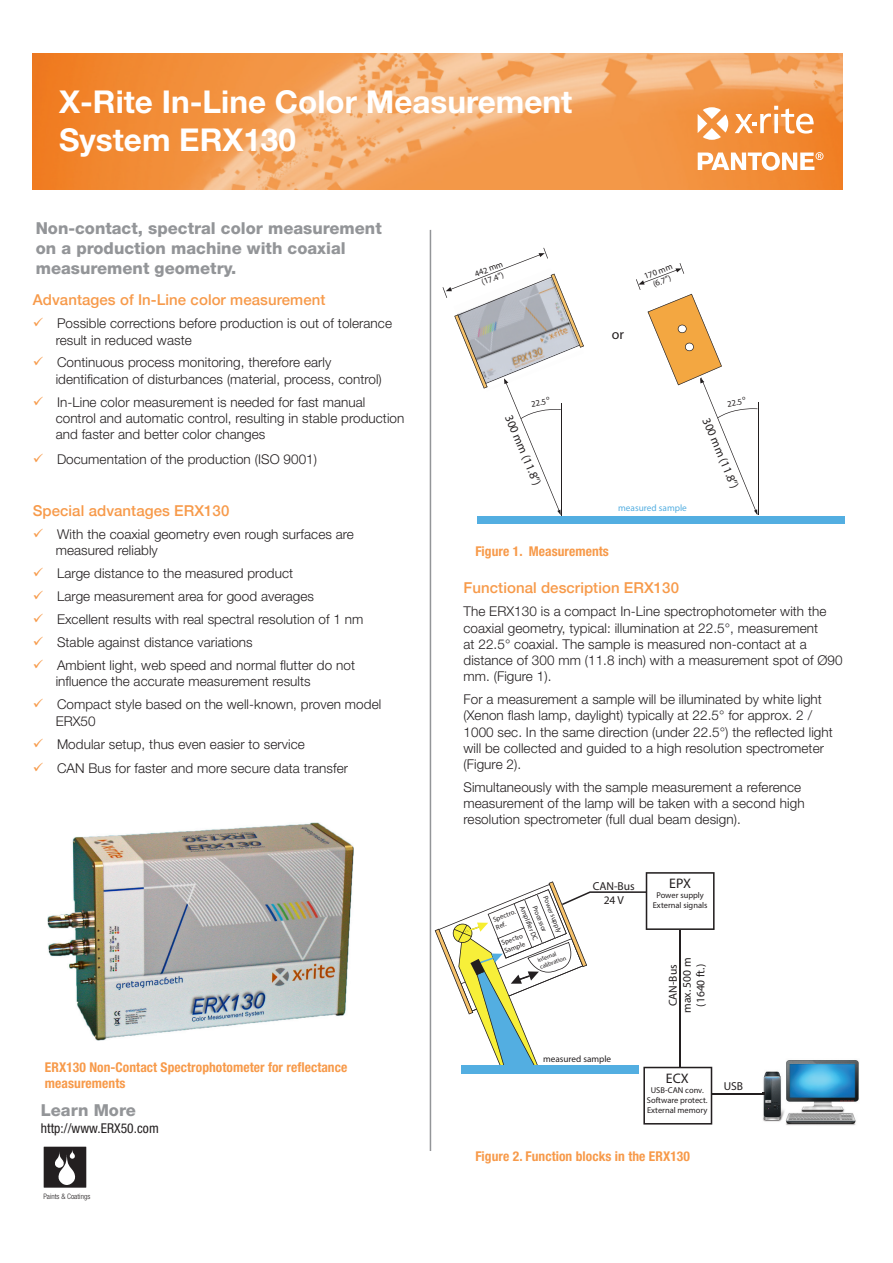
<style>
.page{position:relative;width:893px;height:1263px;background:#fff}
.page>*{position:absolute;margin:0;border:0;box-sizing:border-box;transform-origin:0 0}
.t1{font:700 31.5px/37.8px "Helvetica Neue";color:#fff}
.t2{font:800 16.5px/19.8px "Helvetica Neue";color:#939598}
.t3{font:500 15px "Helvetica Neue";letter-spacing:.005em;color:#f79a4a}
.t4{font:13.95px "Myriad Pro";color:#231f20}
.t5{font:13.8px "Myriad Pro";color:#231f20}
.t6{font:300 13.5px/16.2px "Helvetica Neue";letter-spacing:.005em;color:#231f20}
.t7{font:700 condensed 13.5px/16.2px "Helvetica Neue";letter-spacing:.005em;color:#f79a4a}
.t8{font:condensed 13.5px "Helvetica Neue";letter-spacing:.005em;color:#231f20}
.t9{font:12px "Myriad Pro";color:#231f20}
.t10{font:11.55px/13.8px "Myriad Pro";color:#231f20;text-align:center}
.t11{font:9.3px "Myriad Pro";color:#53aee1}
.t12{font:9.3px "Myriad Pro";color:#231f20}
.t13{font:8.7px/10.4px "Myriad Pro";color:#231f20;text-align:center}
.t14{font:8.4px/10.2px "Myriad Pro";color:#231f20;text-align:center}
.t15{font:300 condensed 7.5px "Helvetica Neue";color:#231f20}
.t16{font:6.9px/8.2px "Myriad Pro";color:#231f20}
.t17{font:6.15px/7.4px "Myriad Pro";color:#231f20}
.s1{color:#f79a4a}
</style>
<div class="page">
<img style="left:33px;top:53px;width:810px;height:137px">
<svg style="left:698px;top:152px;width:125px;height:19px"></svg>
<svg style="left:735px;top:106px;width:79px;height:28px"></svg>
<svg style="left:698px;top:107px;width:30px;height:33px"></svg>
<hr style="left:430px;top:230px;width:1px;height:921px;background:#939598">
<svg style="left:44px;top:1147px;width:42px;height:41px"></svg>
<img style="left:47px;top:822px;width:306px;height:218px">
<div style="left:477px;top:516px;width:367px;height:7px;background:#53aee1"></div>
<hr style="left:561px;top:403px;width:1px;height:113px;background:#231f20">
<hr style="left:758px;top:403px;width:1px;height:112px;background:#231f20">
<hr style="left:711px;top:1093px;width:54px;height:1px;background:#231f20">
<img style="left:762px;top:1060px;width:97px;height:66px">
<svg style="left:435px;top:872px;width:280px;height:252px"></svg>
<svg style="left:636px;top:263px;width:121px;height:252px"></svg>
<svg style="left:443px;top:248px;width:141px;height:267px"></svg>
<p class="t1" style="left:59px;top:82px;width:515px">X-Rite In-Line Color Measurement<br>System ERX130</p>
<p class="t2" style="left:36px;top:218px;width:348px">Non-contact, spectral color measurement on a production machine with coaxial measurement geometry.</p>
<p class="t3" style="left:33px;top:288px;width:294px">Advantages of In-Line color measurement</p>
<p class="t6" style="left:56px;top:315px;width:338px;text-indent:-23px"><span class="s1">✓</span> Possible corrections before production is out of tolerance result in reduced waste</p>
<p class="t6" style="left:56px;top:354px;width:328px;text-indent:-23px"><span class="s1">✓</span> Continuous process monitoring, therefore early identification of disturbances (material, process, control)</p>
<p class="t6" style="left:56px;top:393px;width:350px;text-indent:-23px"><span class="s1">✓</span> In-Line color measurement is needed for fast manual control and automatic control, resulting in stable production and faster and better color changes</p>
<p class="t6" style="left:33px;top:451px;width:286px"><span class="s1">✓</span> Documentation of the production (ISO 9001)</p>
<p class="t3" style="left:33px;top:499px;width:198px">Special advantages ERX130</p>
<p class="t6" style="left:56px;top:526px;width:300px;text-indent:-23px"><span class="s1">✓</span> With the coaxial geometry even rough surfaces are measured reliably</p>
<p class="t6" style="left:33px;top:565px;width:262px"><span class="s1">✓</span> Large distance to the measured product</p>
<p class="t6" style="left:33px;top:588px;width:283px"><span class="s1">✓</span> Large measurement area for good averages</p>
<p class="t6" style="left:33px;top:611px;width:332px"><span class="s1">✓</span> Excellent results with real spectral resolution of 1 nm</p>
<p class="t6" style="left:33px;top:634px;width:222px"><span class="s1">✓</span> Stable against distance variations</p>
<p class="t6" style="left:56px;top:657px;width:301px;text-indent:-23px"><span class="s1">✓</span> Ambient light, web speed and normal flutter do not influence the accurate measurement results</p>
<p class="t6" style="left:56px;top:696px;width:327px;text-indent:-23px"><span class="s1">✓</span> Compact style based on the well-known, proven model<br>ERX50</p>
<p class="t6" style="left:33px;top:735px;width:274px"><span class="s1">✓</span> Modular setup, thus even easier to service</p>
<p class="t6" style="left:33px;top:760px;width:317px"><span class="s1">✓</span> CAN Bus for faster and more secure data transfer</p>
<p class="t7" style="left:45px;top:1059px;width:304px">ERX130 Non-Contact Spectrophotometer for reflectance measurements</p>
<p class="t2" style="left:41px;top:1100px;width:97px">Learn More</p>
<p class="t8" style="left:41px;top:1120px;width:119px">http://www.ERX50.com</p>
<p class="t15" style="left:43px;top:1192px;width:48px">Paints &amp; Coatings</p>
<p class="t13" style="left:473px;top:269px;width:31px;rotate:-21deg">442 mm (17.4”)</p>
<p class="t13" style="left:643px;top:272px;width:31px;rotate:-21deg">170 mm (6.7”)</p>
<p class="t13" style="left:530px;top:399px;width:17px;rotate:-10deg">22.5</p>
<p class="t4" style="left:612px;top:326px;width:14px">or</p>
<p class="t13" style="left:726px;top:399px;width:17px;rotate:-10deg">22.5</p>
<p class="t9" style="left:515px;top:412px;width:77px;rotate:67deg">300 mm (11.8”)</p>
<p class="t9" style="left:713px;top:416px;width:77px;rotate:67deg">300 mm (11.8”)</p>
<p class="t11" style="left:618px;top:502px;width:70px">measured sample</p>
<p class="t7" style="left:476px;top:542px;width:135px">Figure 1. Measurements</p>
<p class="t3" style="left:463px;top:576px;width:217px">Functional description ERX130</p>
<p class="t6" style="left:463px;top:603px;width:381px">The ERX130 is a compact In-Line spectrophotometer with the coaxial geometry, typical: illumination at 22.5°, measurement<br>at 22.5° coaxial. The sample is measured non-contact at a distance of 300 mm (11.8 inch) with a measurement spot of Ø90 mm. (Figure 1).</p>
<p class="t6" style="left:463px;top:691px;width:371px">For a measurement a sample will be illuminated by white light (Xenon flash lamp, daylight) typically at 22.5° for approx. 2 / 1000 sec. In the same direction (under 22.5°) the reflected light will be collected and guided to a high resolution spectrometer (Figure 2).</p>
<p class="t6" style="left:463px;top:779px;width:343px">Simultaneously with the sample measurement a reference measurement of the lamp will be taken with a second high resolution spectrometer (full dual beam design).</p>
<p class="t16" style="left:551px;top:894px;width:40px;line-height:13.4px;text-align:center;rotate:68deg">Power supply<br>Processor</p>
<p class="t16" style="left:526px;top:905px;width:38px;rotate:68deg">Ampli er DC</p>
<p class="t17" style="left:536px;top:956px;width:29px;rotate:-20deg">internal calibration</p>
<p class="t16" style="left:492px;top:915px;width:25px;rotate:-20deg">Spectro.<br>Ref.</p>
<p class="t16" style="left:500px;top:939px;width:24px;rotate:-20deg">Spectro<br>Sample</p>
<p class="t10" style="left:593px;top:879px;width:44px">CAN-Bus<br>24 V</p>
<p class="t5" style="left:669px;top:875px;width:23px">EPX</p>
<p class="t14" style="left:653px;top:890px;width:56px">Power supply<br>External signals</p>
<p class="t10" style="left:666px;top:1013px;width:57px;rotate:-90deg">CAN-Bus max. 500 m (1640 ft.)</p>
<p class="t12" style="left:543px;top:1053px;width:70px">measured sample</p>
<p class="t5" style="left:666px;top:1069px;width:24px">ECX</p>
<p class="t14" style="left:647px;top:1085px;width:62px">USB-CAN conv.<br>Software protect.<br>External memory</p>
<p class="t7" style="left:476px;top:1148px;width:216px">Figure 2. Function blocks in the ERX130</p>
<p class="t10" style="left:724px;top:1078px;width:21px">USB</p>
</div>
